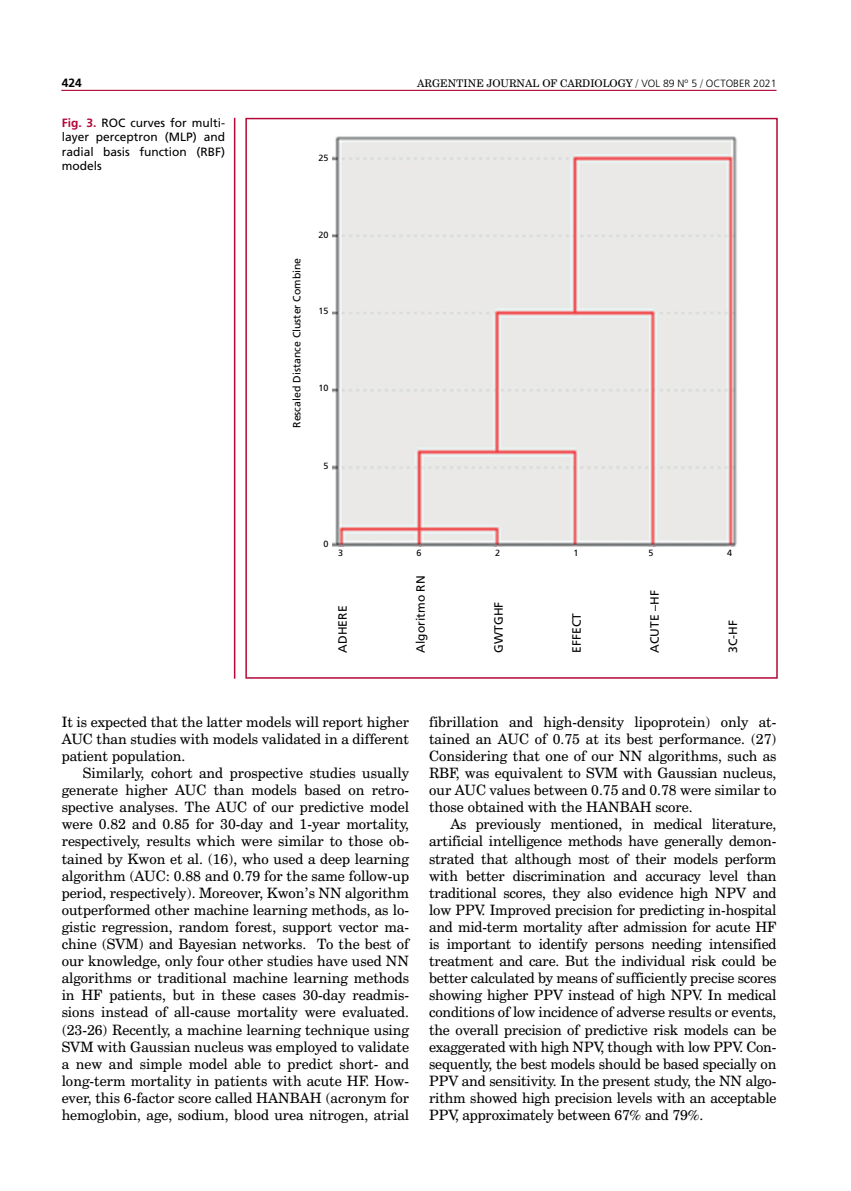
<style>
.page{position:relative;width:851px;height:1191px;background:#fff}
.page>*{position:absolute;margin:0;border:0;box-sizing:border-box;transform-origin:0 0}
.t1{font:14.25px/17.1px "Century Schoolbook BT";color:#000;text-align:justify}
.t2{font:12px/14.4px "Frutiger LT Std";color:#000;text-align:justify}
.t3{font:700 12px "Frutiger LT Std";color:#000}
.t4{font:10.5px "Century Schoolbook BT";color:#000}
.t5{font:10.5px "Frutiger LT Std";color:#000}
.t6{font:9px "Frutiger LT Std";color:#000}
.s1{font-family:"Frutiger LT Std";font-weight:300}
.s2{font-weight:700;color:#b30838}
</style>
<div class="page">
<hr style="left:61px;top:90px;width:715px;height:1px;background:#b30838">
<img style="left:332px;top:136px;width:405px;height:411px">
<div style="left:245px;top:118px;width:532px;height:560px;border:2px solid #b30838"></div>
<hr style="left:234px;top:118px;width:1px;height:560px;background:#b30838">
<p class="t3" style="left:62px;top:75px;width:22px">424</p>
<p class="t4" style="left:417px;top:77px;width:361px">ARGENTINE JOURNAL OF CARDIOLOGY / <span class="s1">VOL 89 Nº 5</span> / <span class="s1">OCTOBER 2021</span></p>
<p class="t2" style="left:62px;top:115px;width:165px"><span class="s2">Fig. 3.</span> ROC curves for multi&shy;layer perceptron (MLP) and radial basis function (RBF) models</p>
<p class="t6" style="left:318px;top:153px;width:12px">25</p>
<p class="t5" style="left:290px;top:428px;width:171px;rotate:-90deg">Rescaled Distance Cluster Combine</p>
<p class="t6" style="left:318px;top:229px;width:12px">20</p>
<p class="t6" style="left:318px;top:306px;width:12px">15</p>
<p class="t6" style="left:318px;top:382px;width:12px">10</p>
<p class="t6" style="left:323px;top:460px;width:7px">5</p>
<p class="t6" style="left:323px;top:538px;width:7px">0</p>
<p class="t6" style="left:338px;top:548px;width:7px">3</p>
<p class="t6" style="left:416px;top:548px;width:7px">6</p>
<p class="t6" style="left:495px;top:548px;width:7px">2</p>
<p class="t6" style="left:573px;top:548px;width:7px">1</p>
<p class="t6" style="left:648px;top:548px;width:7px">5</p>
<p class="t6" style="left:727px;top:548px;width:7px">4</p>
<p class="t2" style="left:335px;top:652px;width:48px;rotate:-90deg">ADHERE</p>
<p class="t2" style="left:413px;top:652px;width:78px;rotate:-90deg">Algoritmo RN</p>
<p class="t2" style="left:491px;top:652px;width:52px;rotate:-90deg">GWTGHF</p>
<p class="t2" style="left:569px;top:652px;width:41px;rotate:-90deg">EFFECT</p>
<p class="t2" style="left:647px;top:652px;width:64px;rotate:-90deg">ACUTE –HF</p>
<p class="t2" style="left:725px;top:652px;width:34px;rotate:-90deg">3C-HF</p>
<p class="t1" style="left:62px;top:713px;width:349px">It is expected that the latter models will report higher AUC than studies with models validated in a different patient population.</p>
<p class="t1" style="left:62px;top:764px;width:349px;text-indent:21px">Similarly, cohort and prospective studies usually generate higher AUC than models based on retro&shy;spective analyses. The AUC of our predictive model were 0.82 and 0.85 for 30-day and 1-year mortality, respectively, results which were similar to those ob&shy;tained by Kwon et al. (16), who used a deep learning algorithm (AUC: 0.88 and 0.79 for the same follow-up period, respectively). Moreover, Kwon’s NN algorithm outperformed other machine learning methods, as lo&shy;gistic regression, random forest, support vector ma&shy;chine (SVM) and Bayesian networks. To the best of our knowledge, only four other studies have used NN algorithms or traditional machine learning methods in HF patients, but in these cases 30-day readmis&shy;sions instead of all-cause mortality were evaluated. (23-26) Recently, a machine learning technique using SVM with Gaussian nucleus was employed to validate a new and simple model able to predict short- and long-term mortality in patients with acute HF. How&shy;ever, this 6-factor score called HANBAH (acronym for hemoglobin, age, sodium, blood urea nitrogen, atrial</p>
<p class="t1" style="left:429px;top:713px;width:349px">fibrillation and high-density lipoprotein) only at&shy;tained an AUC of 0.75 at its best performance. (27)<br>Considering that one of our NN algorithms, such as RBF, was equivalent to SVM with Gaussian nucleus, our AUC values between 0.75 and 0.78 were similar to those obtained with the HANBAH score.</p>
<p class="t1" style="left:429px;top:815px;width:349px;text-indent:21px">As previously mentioned, in medical literature, artificial intelligence methods have generally demon&shy;strated that although most of their models perform with better discrimination and accuracy level than traditional scores, they also evidence high NPV and low PPV. Improved precision for predicting in-hospital and mid-term mortality after admission for acute HF is important to identify persons needing intensified treatment and care. But the individual risk could be better calculated by means of sufficiently precise scores showing higher PPV instead of high NPV. In medical conditions of low incidence of adverse results or events, the overall precision of predictive risk models can be exaggerated with high NPV, though with low PPV. Con&shy;sequently, the best models should be based specially on PPV and sensitivity. In the present study, the NN algo&shy;rithm showed high precision levels with an acceptable PPV, approximately between 67% and 79%.</p>
</div>
